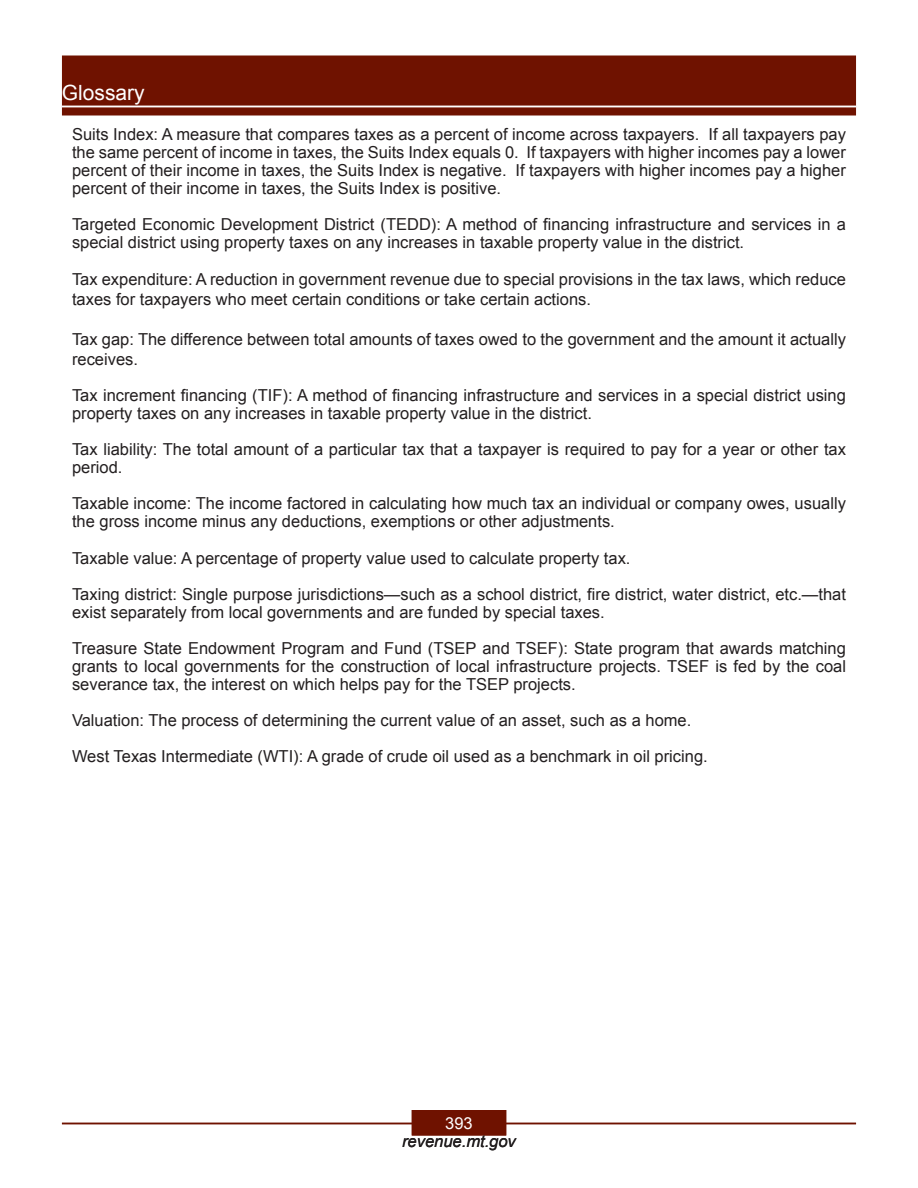
<style>
.page{position:relative;width:918px;height:1188px;background:#fff}
.page>*{position:absolute;margin:0;border:0;box-sizing:border-box;transform-origin:0 0}
.t1{font:21px "Arial";color:#fff}
.No_Spacing{font:16.5px/18px "Arial";color:#231f20}
.t2{font:italic 16.5px "Arial";color:#231f20}
.t3{font:16.5px "Arial";color:#fff}
</style>
<div class="page">
<div style="left:62px;top:56px;width:794px;height:60px;background:#6f1200;border:2px solid #6f1200"></div>
<hr style="left:62px;top:1123px;width:794px;height:1px;background:#6f1200">
<div style="left:412px;top:1111px;width:94px;height:24px;background:#6f1200"></div>
<div style="left:412px;top:1110px;width:94px;height:26px;border:2px solid #6f1200"></div>
<hr style="left:62px;top:106px;width:794px;height:1px;background:#fff">
<p class="t1" style="left:62px;top:79px;width:84px">Glossary</p>
<p class="No_Spacing" style="left:72px;top:125px;width:775px;text-align:justify">Suits Index: A measure that compares taxes as a percent of income across taxpayers. If all taxpayers pay the same percent of income in taxes, the Suits Index equals 0. If taxpayers with higher incomes pay a lower percent of their income in taxes, the Suits Index is negative. If taxpayers with higher incomes pay a higher percent of their income in taxes, the Suits Index is positive.</p>
<p class="No_Spacing" style="left:72px;top:215px;width:776px">Targeted Economic Development District (TEDD): A method of financing infrastructure and services in a special district using property taxes on any increases in taxable property value in the district.</p>
<p class="No_Spacing" style="left:72px;top:270px;width:775px;line-height:19.8px">Tax expenditure: A reduction in government revenue due to special provisions in the tax laws, which reduce taxes for taxpayers who meet certain conditions or take certain actions.</p>
<p class="No_Spacing" style="left:72px;top:329px;width:775px;line-height:19.8px">Tax gap: The difference between total amounts of taxes owed to the government and the amount it actually receives.</p>
<p class="No_Spacing" style="left:72px;top:386px;width:775px">Tax increment financing (TIF): A method of financing infrastructure and services in a special district using property taxes on any increases in taxable property value in the district.</p>
<p class="No_Spacing" style="left:72px;top:440px;width:776px">Tax liability: The total amount of a particular tax that a taxpayer is required to pay for a year or other tax period.</p>
<p class="No_Spacing" style="left:72px;top:494px;width:775px">Taxable income: The income factored in calculating how much tax an individual or company owes, usually the gross income minus any deductions, exemptions or other adjustments.</p>
<p class="No_Spacing" style="left:72px;top:550px;width:560px">Taxable value: A percentage of property value used to calculate property tax.</p>
<p class="No_Spacing" style="left:72px;top:586px;width:775px">Taxing district: Single purpose jurisdictions—such as a school district, fire district, water district, etc.—that exist separately from local governments and are funded by special taxes.</p>
<p class="No_Spacing" style="left:72px;top:640px;width:776px;text-align:justify">Treasure State Endowment Program and Fund (TSEP and TSEF): State program that awards matching grants to local governments for the construction of local infrastructure projects. TSEF is fed by the coal severance tax, the interest on which helps pay for the TSEP projects.</p>
<p class="No_Spacing" style="left:72px;top:712px;width:621px">Valuation: The process of determining the current value of an asset, such as a home.</p>
<p class="No_Spacing" style="left:72px;top:748px;width:637px">West Texas Intermediate (WTI): A grade of crude oil used as a benchmark in oil pricing.</p>
<p class="t3" style="left:445px;top:1112px;width:29px">393</p>
<p class="t2" style="left:402px;top:1130px;width:115px">revenue.mt.gov</p>
</div>
